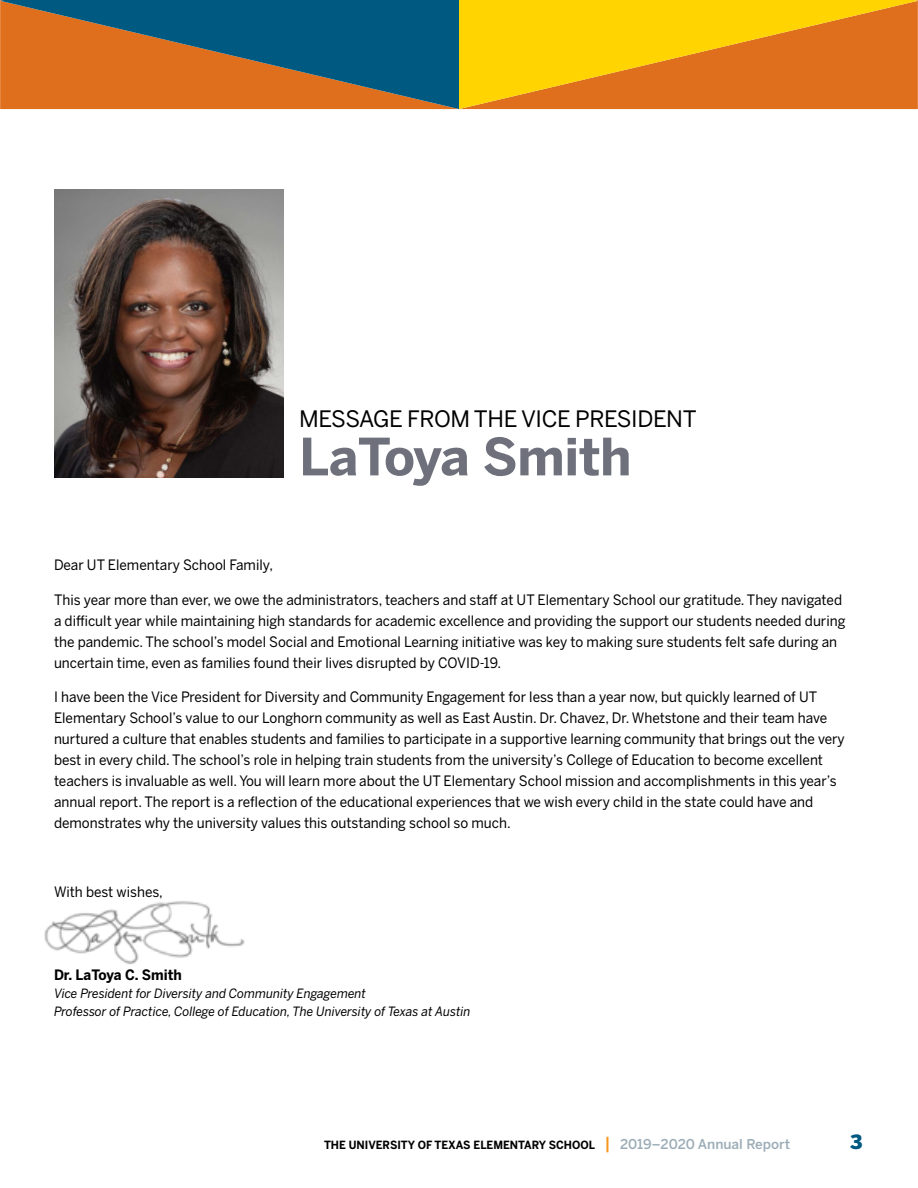
<style>
.page{position:relative;width:918px;height:1188px;background:#fff}
.page>*{position:absolute;margin:0;border:0;box-sizing:border-box;transform-origin:0 0}
.t1{font:700 51px "Benton Sans";letter-spacing:-.01em;color:#6e707c}
.t2{font:22.5px "Benton Sans";letter-spacing:-.02em;color:#000}
.t3{font:900 19.5px "Benton Sans";color:#005981}
.t4{font:14.25px/21px "Benton Sans";color:#000;scale:.95 1}
.t5{font:700 14.25px "Benton Sans";color:#000;scale:.95 1}
.t6{font:italic 12.75px/18px "Benton Sans";color:#000;scale:.95 1}
.t7{font:700 11.25px "Benton Sans";color:#000;scale:.95 1}
.s1{font-weight:500;font-size:16.5px;color:#f8971f}
.s2{font-weight:500;font-size:13.5px;color:#9cadb7}
</style>
<div class="page">
<img style="left:44px;top:901px;width:201px;height:63px">
<img style="left:54px;top:189px;width:230px;height:289px">
<svg style="left:459px;top:0;width:459px;height:109px;background:#efa20e"></svg>
<svg style="left:0;top:0;width:459px;height:109px;background:#6f644f"></svg>
<h2 class="t2" style="left:299px;top:406px;width:399px">MESSAGE FROM THE VICE PRESIDENT</h2>
<h1 class="t1" style="left:299px;top:426px;width:334px">LaToya Smith</h1>
<p class="t4" style="left:54px;top:554px;width:232px">Dear UT Elementary School Family,</p>
<p class="t4" style="left:54px;top:589px;width:835px">This year more than ever, we owe the administrators, teachers and staff at UT Elementary School our gratitude. They navigated a difficult year while maintaining high standards for academic excellence and providing the support our students needed during the pandemic. The school’s model Social and Emotional Learning initiative was key to making sure students felt safe during an uncertain time, even as families found their lives disrupted by COVID-19.</p>
<p class="t4" style="left:54px;top:686px;width:834px">I have been the Vice President for Diversity and Community Engagement for less than a year now, but quickly learned of UT Elementary School’s value to our Longhorn community as well as East Austin. Dr. Chavez, Dr. Whetstone and their team have nurtured a culture that enables students and families to participate in a supportive learning community that brings out the very best in every child. The school’s role in helping train students from the university’s College of Education to become excellent teachers is invaluable as well. You will learn more about the UT Elementary School mission and accomplishments in this year’s annual report. The report is a reflection of the educational experiences that we wish every child in the state could have and demonstrates why the university values this outstanding school so much.</p>
<p class="t4" style="left:54px;top:881px;width:116px">With best wishes,</p>
<p class="t5" style="left:54px;top:966px;width:136px">Dr. LaToya C. Smith</p>
<p class="t6" style="left:54px;top:984px;width:440px">Vice President for Diversity and Community Engagement<br>Professor of Practice, College of Education, The University of Texas at Austin</p>
<p class="t7" style="left:324px;top:1139px;width:492px">THE UNIVERSITY OF TEXAS ELEMENTARY SCHOOL <span class="s1">|</span> <span class="s2">2019–2020 Annual Report</span></p>
<h3 class="t3" style="left:850px;top:1131px;width:14px">3</h3>
</div>
